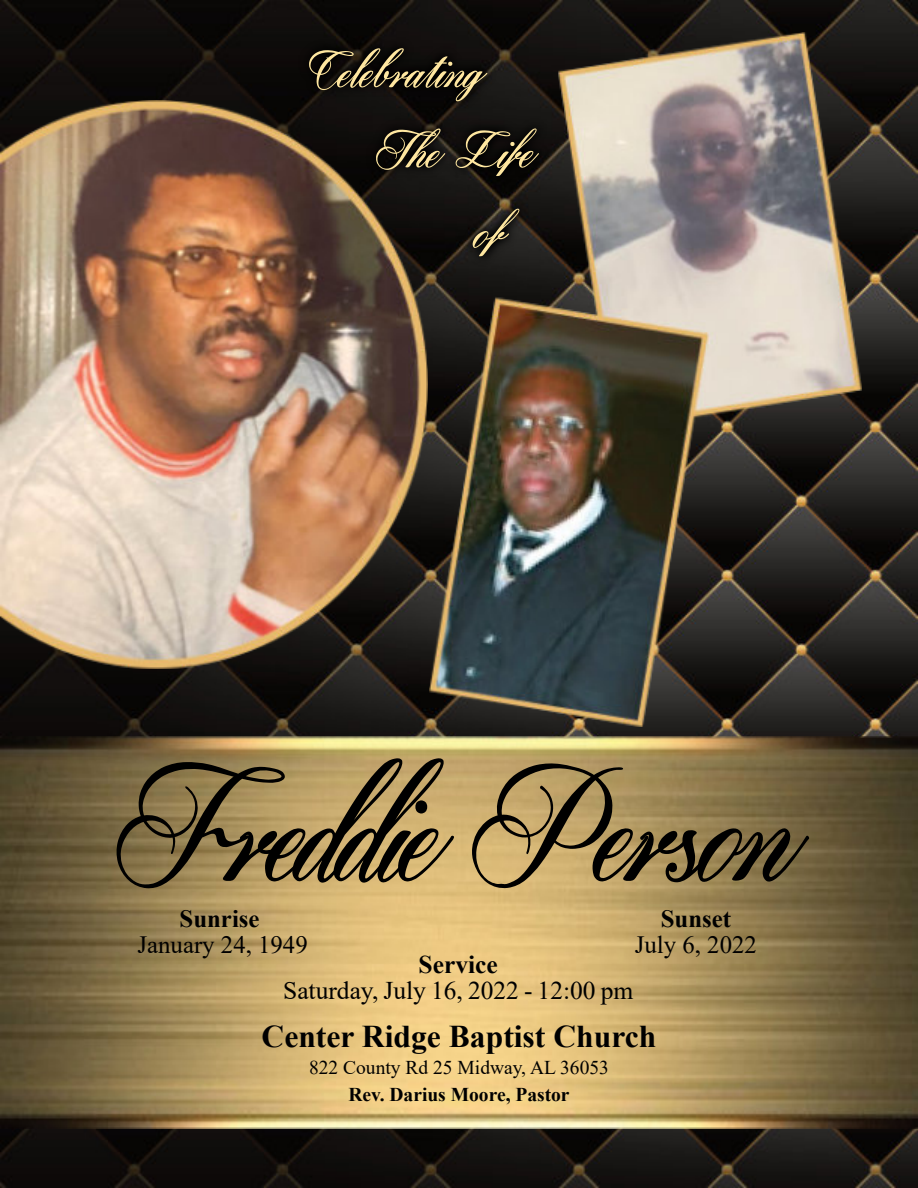
<style>
.page{position:relative;width:918px;height:1188px;background:#fff}
.page>*{position:absolute;margin:0;border:0;box-sizing:border-box;transform-origin:0 0}
.t1{font:174.6px "Pharmount Personal Use Only";letter-spacing:-.03em;color:#000;scale:.89 1}
.t2{font:55.5px "Pharmount Personal Use Only";color:#ffe7a0}
.t3{font:700 31.65px "Times New Roman";color:#000}
.t4{font:25.5px "Times New Roman";color:#000}
.t5{font:700 25.5px "Times New Roman";color:#000}
.t6{font:24.9px "Times New Roman";color:#000}
.t7{font:700 24.9px "Times New Roman";color:#000}
.t8{font:19.5px "Times New Roman";color:#000}
.t9{font:700 19.5px "Times New Roman";color:#000}
</style>
<div class="page">
<img style="left:0;top:0;width:918px;height:1188px">
<img style="left:429px;top:32px;width:433px;height:695px">
<img style="left:0;top:736px;width:918px;height:393px">
<img style="left:0;top:101px;width:428px;height:568px">
<img style="left:298px;top:38px;width:250px;height:229px">
<h2 class="t2" style="left:309px;top:46px;width:173px">Celebrating</h2>
<h2 class="t2" style="left:376px;top:126px;width:158px">The Life</h2>
<h2 class="t2" style="left:474px;top:206px;width:30px">of</h2>
<h1 class="t1" style="left:116px;top:750px;width:783px">Freddie Person</h1>
<p class="t7" style="left:180px;top:910px;width:82px">Sunrise</p>
<p class="t6" style="left:138px;top:935px;width:172px">January 24, 1949</p>
<p class="t7" style="left:661px;top:910px;width:72px">Sunset</p>
<p class="t6" style="left:635px;top:935px;width:124px">July 6, 2022</p>
<p class="t5" style="left:419px;top:955px;width:81px">Service</p>
<p class="t4" style="left:283px;top:982px;width:352px">Saturday, July 16, 2022 - 12:00 pm</p>
<p class="t3" style="left:262px;top:1026px;width:396px">Center Ridge Baptist Church</p>
<p class="t8" style="left:309px;top:1061px;width:301px">822 County Rd 25 Midway, AL 36053</p>
<p class="t9" style="left:348px;top:1088px;width:223px">Rev. Darius Moore, Pastor</p>
</div>
